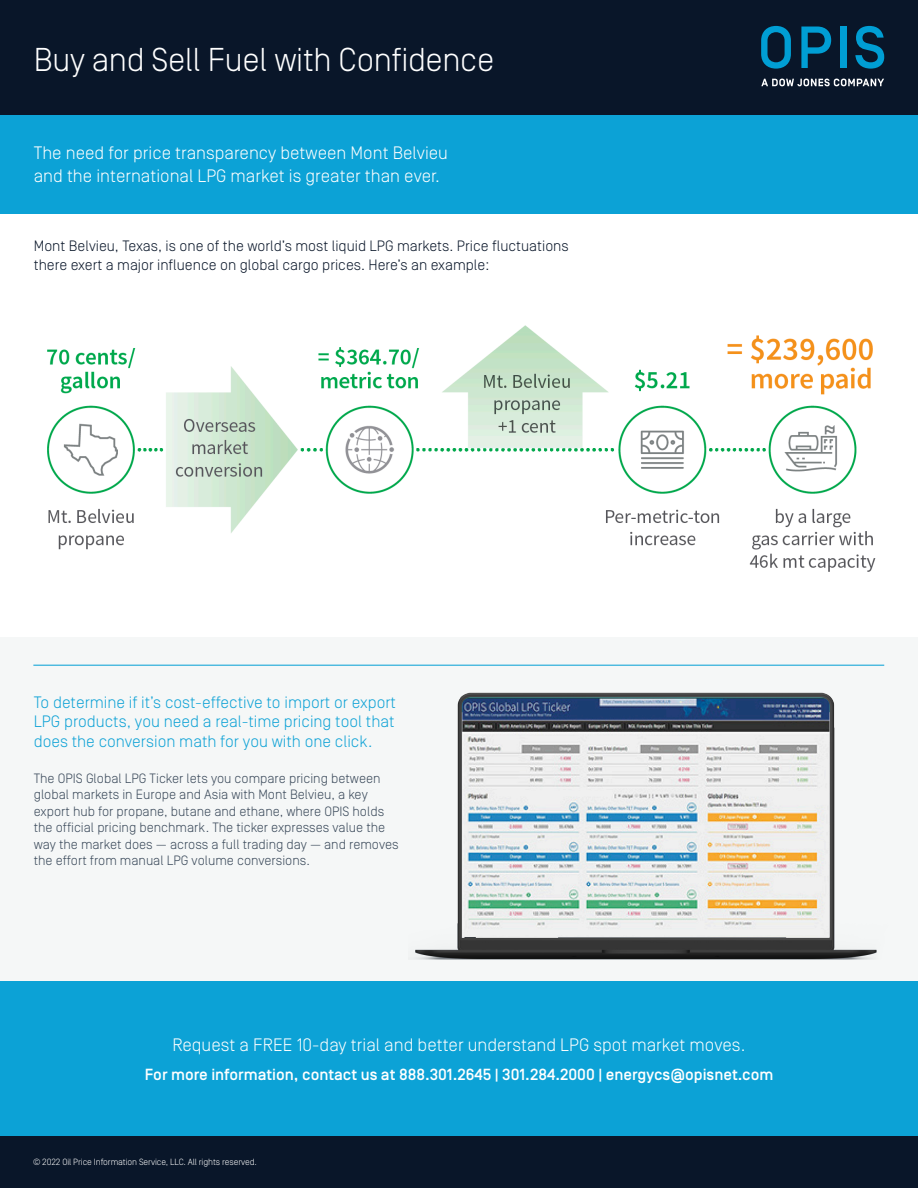
<style>
.page{position:relative;width:918px;height:1188px;background:#fff}
.page>*{position:absolute;margin:0;border:0;box-sizing:border-box;transform-origin:0 0}
.t1{font:300 33px "Simplon Norm";letter-spacing:-.01em;color:#fff}
.t2{font:300 18px/22.5px "Simplon Norm";color:#fff}
.t3{font:300 16.5px/19.5px "Simplon Norm";color:#0fa2d6;text-align:justify}
.t4{font:500 16.05px "Simplon Norm";color:#fff}
.t5{font:300 15px "Simplon Norm";color:#091629}
.t6{font:300 13.5px/16.5px "Simplon Norm";color:#394859}
.t7{font:300 9px "Simplon Norm";letter-spacing:-.01em;color:#fff}
</style>
<div class="page">
<div style="left:0;top:112px;width:918px;height:102px;background:#0ca2d6"></div>
<div style="left:0;top:981px;width:918px;height:156px;background:#0ca2d6"></div>
<div style="left:0;top:0;width:918px;height:114px;background:#091629"></div>
<svg style="left:761px;top:26px;width:30px;height:43px"></svg>
<svg style="left:801px;top:27px;width:30px;height:41px"></svg>
<div style="left:840px;top:27px;width:6px;height:41px;background:#009ed4"></div>
<svg style="left:855px;top:26px;width:29px;height:43px"></svg>
<svg style="left:761px;top:79px;width:123px;height:7px"></svg>
<div style="left:0;top:1137px;width:918px;height:51px;background:#091629"></div>
<div style="left:0;top:637px;width:918px;height:344px;background:#f5f7f7"></div>
<hr style="left:33px;top:665px;width:851px;height:1px;background:#009ed4">
<img style="left:415px;top:692px;width:462px;height:268px">
<img style="left:47px;top:325px;width:829px;height:247px">
<img style="left:462px;top:698px;width:367px;height:239px">
<p class="t1" style="left:34px;top:42px;width:462px">Buy and Sell Fuel with Confidence</p>
<p class="t2" style="left:34px;top:142px;width:416px">The need for price transparency between Mont Belvieu and the international LPG market is greater than ever.</p>
<p class="t5" style="left:34px;top:238px;width:536px">Mont Belvieu, Texas, is one of the world’s most liquid LPG markets. Price fluctuations</p>
<p class="t5" style="left:34px;top:257px;width:457px">there exert a major influence on global cargo prices. Here’s an example:</p>
<p class="t3" style="left:34px;top:693px;width:364px">To determine if it’s cost-effective to import or export LPG products, you need a real-time pricing tool that does the conversion math for you with one click.</p>
<p class="t6" style="left:34px;top:770px;width:366px">The OPIS Global LPG Ticker lets you compare pricing between global markets in Europe and Asia with Mont Belvieu, a key export hub for propane, butane and ethane, where OPIS holds the official pricing benchmark. The ticker expresses value the way the market does — across a full trading day — and removes the effort from manual LPG volume conversions.</p>
<p class="t2" style="left:172px;top:1034px;width:575px">Request a FREE 10-day trial and better understand LPG spot market moves.</p>
<p class="t4" style="left:145px;top:1066px;width:630px">For more information, contact us at 888.301.2645 | 301.284.2000 | energycs@opisnet.com</p>
<p class="t7" style="left:33px;top:1157px;width:225px">© 2022 Oil Price Information Service, LLC. All rights reserved.</p>
</div>
